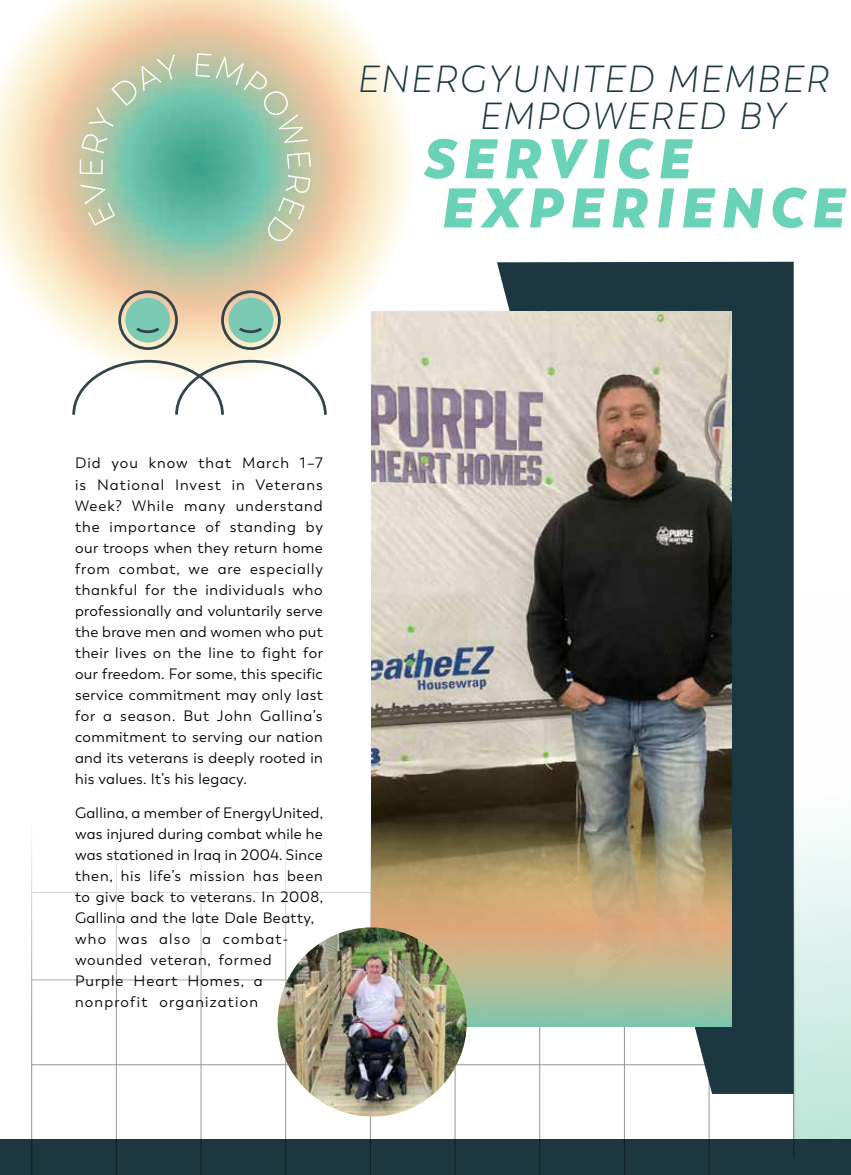
<style>
.page{position:relative;width:851px;height:1175px;background:#fff}
.page>*{position:absolute;margin:0;border:0;box-sizing:border-box;transform-origin:0 0}
.t1{font:italic 800 55.5px/49.1px "Trenda";letter-spacing:.125em;color:#6ad2b6}
.t2{font:italic 300 37.5px/37.5px "Trenda";letter-spacing:.05em;color:#1c373f}
.t3{font:15px/21px "Trenda";letter-spacing:.025em;color:#000;text-align:justify}
</style>
<div class="page">
<img style="left:0;top:0;width:409px;height:337px">
<div style="left:793px;top:598px;width:57px;height:576px;background:linear-gradient(to bottom,#fff,#bee5d9)"></div>
<div style="left:0;top:1139px;width:850px;height:35px;background:#1c373f"></div>
<hr style="left:31px;top:822px;width:1px;height:352px;background:#000">
<hr style="left:31px;top:1064px;width:763px;height:1px;background:#000">
<hr style="left:31px;top:979px;width:763px;height:1px;background:#000">
<hr style="left:31px;top:892px;width:763px;height:1px;background:#000">
<hr style="left:285px;top:822px;width:1px;height:352px;background:#000">
<hr style="left:201px;top:822px;width:1px;height:352px;background:#000">
<hr style="left:116px;top:822px;width:1px;height:352px;background:#000">
<hr style="left:708px;top:822px;width:1px;height:352px;background:#000">
<hr style="left:793px;top:779px;width:1px;height:379px;background:#000">
<hr style="left:624px;top:822px;width:1px;height:352px;background:#000">
<hr style="left:539px;top:822px;width:1px;height:352px;background:#000">
<hr style="left:455px;top:822px;width:1px;height:352px;background:#000">
<hr style="left:370px;top:822px;width:1px;height:352px;background:#000">
<svg style="left:497px;top:262px;width:296px;height:832px;fill:#1c373f"></svg>
<svg style="left:80px;top:185px;width:35px;height:41px"></svg>
<svg style="left:80px;top:159px;width:23px;height:15px"></svg>
<svg style="left:81px;top:133px;width:27px;height:20px"></svg>
<svg style="left:88px;top:55px;width:87px;height:72px;background:#b5c7a9"></svg>
<svg style="left:195px;top:53px;width:113px;height:90px;background:#a7c6a9"></svg>
<svg style="left:287px;top:152px;width:24px;height:17px"></svg>
<svg style="left:266px;top:175px;width:44px;height:68px;background:#bbcaad"></svg>
<img style="left:371px;top:311px;width:360px;height:513px">
<img style="left:371px;top:824px;width:360px;height:202px">
<svg style="left:71px;top:289px;width:257px;height:126px"></svg>
<img style="left:278px;top:927px;width:188px;height:189px;border-radius:94px">
<h2 class="t2" style="left:478px;top:60px;width:351px;text-indent:-122px">ENERGYUNITED MEMBER<br>EMPOWERED BY</h2>
<h1 class="t1" style="left:440px;top:135px;width:405px;text-indent:-18px">SERVICE<br>EXPERIENCE</h1>
<p class="t3" style="left:75px;top:453px;width:249px">Did you know that March 1–7 is National Invest in Veterans Week? While many understand the importance of standing by our troops when they return home from combat, we are especially thankful for the individuals who professionally and voluntarily serve the brave men and women who put their lives on the line to fight for our freedom. For some, this specific service commitment may only last for a season. But John Gallina’s commitment to serving our nation and its veterans is deeply rooted in his values. It’s his legacy.</p>
<p class="t3" style="left:75px;top:802px;width:249px;text-align:left">Gallina, a member of EnergyUnited, was injured during combat while he was stationed in Iraq in 2004. Since then, his life’s mission has been to give back to veterans. In 2008,<br>Gallina and the late Dale Beatty, who was also a combat&shy;wounded veteran, formed<br>Purple Heart Homes, a nonprofit organization</p>
</div>
